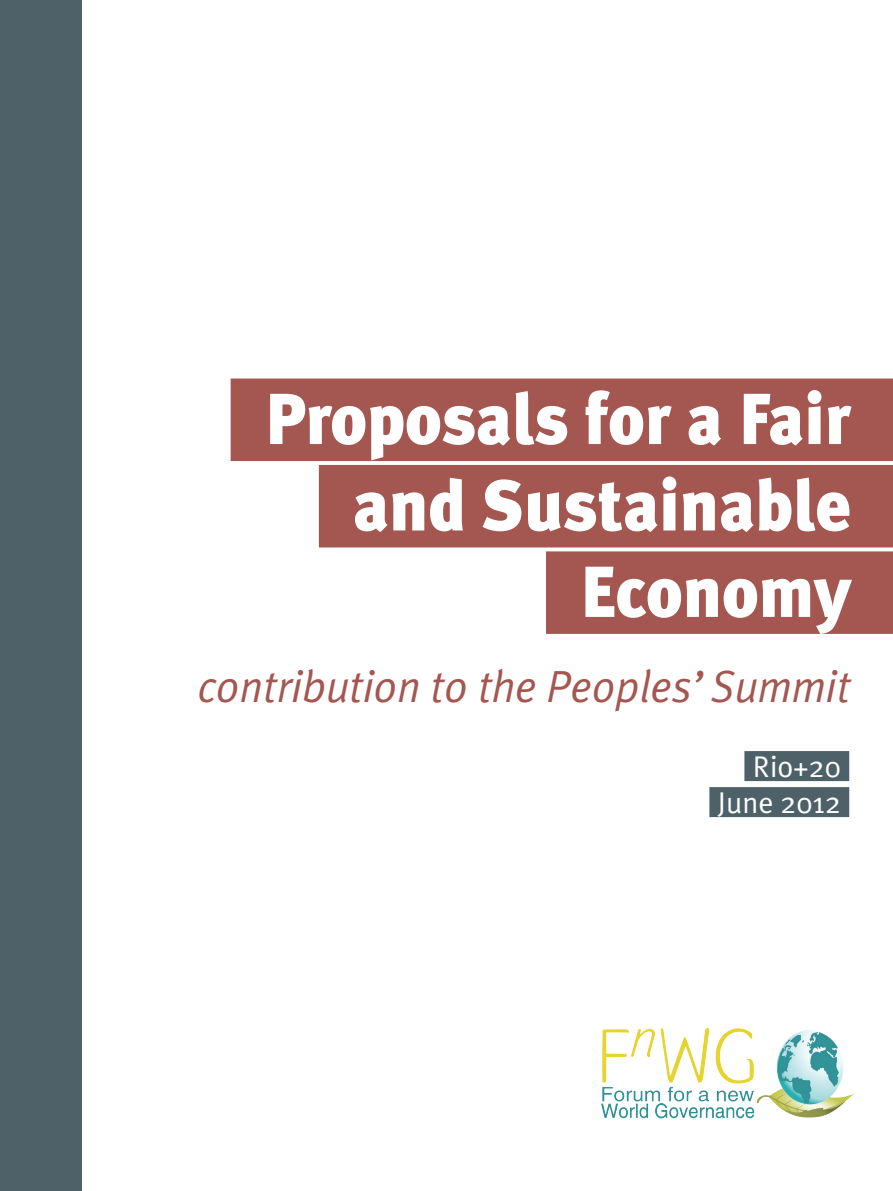
<style>
.page{position:relative;width:893px;height:1191px;background:#fff}
.page>*{position:absolute;margin:0;border:0;box-sizing:border-box;transform-origin:0 0}
.t1{font:900 72px/86.4px "Meta Plus";color:#fff;text-align:right;scale:.96 1}
.t2{font:italic 45px "Meta Plus Normal";color:#a45751;scale:.96 1}
.t3{font:30px/36px "Meta Plus Normal";color:#fff;text-align:right}
</style>
<div class="page">
<div style="left:744px;top:751px;width:105px;height:30px;background:#4e6169"></div>
<div style="left:709px;top:787px;width:140px;height:30px;background:#4e6169"></div>
<div style="left:0;top:0;width:81px;height:1191px;background:#4e6169"></div>
<div style="left:231px;top:378px;width:662px;height:83px;background:#a45751"></div>
<div style="left:319px;top:465px;width:574px;height:82px;background:#a45751"></div>
<div style="left:546px;top:551px;width:347px;height:83px;background:#a45751"></div>
<img style="left:601px;top:1028px;width:254px;height:91px">
<p class="t1" style="left:265px;top:376px;width:612px">Proposals for a Fair and Sustainable<br>Economy</p>
<p class="t2" style="left:198px;top:660px;width:681px">contribution to the Peoples’ Summit</p>
<p class="t3" style="left:718px;top:748px;width:124px">Rio+20<br>June 2012</p>
</div>
